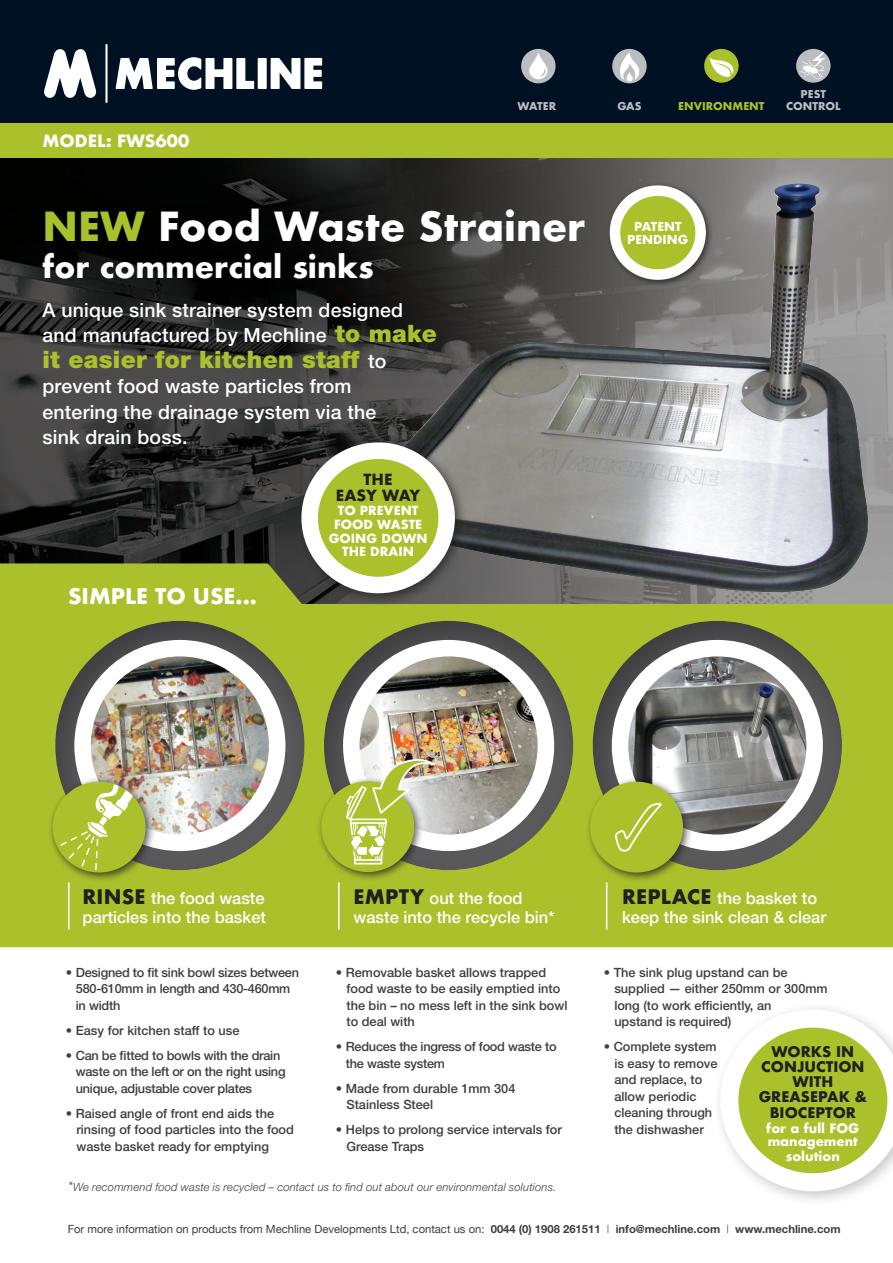
<style>
.page{position:relative;width:893px;height:1263px;background:#fff}
.page>*{position:absolute;margin:0;border:0;box-sizing:border-box;transform-origin:0 0}
.t1{font:700 39px "Futura";color:#fff}
.t2{font:700 30px "Futura";color:#fff}
.t3{font:900 24px "Helvetica Neue LT Pro";letter-spacing:.01em;color:#aac12c}
.t4{font:700 21px "Futura";color:#fff}
.t5{font:500 19.5px/25.5px "Helvetica Neue LT Std";letter-spacing:.01em;color:#fff}
.t6{font:500 16.5px/19.5px "Helvetica Neue LT Std";color:#fff}
.t7{font:700 16.5px "Futura";color:#fff}
.t8{font:700 15px/15.8px "Futura";color:#231f20;text-align:center}
.t9{font:700 14.25px/15.1px "Futura";color:#231f20;text-align:center}
.t10{font:500 12.75px/16.5px "Helvetica Neue LT Std";color:#3e3e3f}
.t11{font:500 12.75px/16.5px "Helvetica Neue LT Std";letter-spacing:-.02em;color:#3e3e3f}
.t12{font:700 12.75px/13.8px "Futura";color:#fff;text-align:center}
.t13{font:700 12.3px/13.8px "Futura";color:#fff;text-align:center}
.t14{font:700 12px/13.8px "Futura";color:#fff;text-align:center}
.t15{font:11.25px "Helvetica Neue";color:#3e3e3f}
.Lv4_Subheadings__gre{font:italic 300 11.25px "Helvetica Neue";letter-spacing:.015em;color:#3e3e3f}
.t16{font:700 10.5px/12.6px "Futura";color:#bcbdc0;text-align:center}
.t17{font:700 10.5px "Futura";color:#aac12c}
.s1{color:#aac12c}
.s2{font-family:"Helvetica Neue LT Pro";font-weight:900;font-size:24px;color:#aac12c}
.s3{font-family:"Helvetica Neue LT Std";font-weight:500;font-size:19.5px;color:#fff}
.s4{font-family:"Futura";font-weight:700;font-size:19.5px;color:#231f20}
.s5{font-size:13.5px}
.s6{font-weight:700}
.s7{font-weight:300}
</style>
<div class="page">
<img style="left:0;top:158px;width:893px;height:405px">
<div style="left:0;top:563px;width:893px;height:384px;background:#aac12c"></div>
<div style="left:0;top:0;width:893px;height:158px;background:#001123"></div>
<svg style="left:116px;top:57px;width:138px;height:33px"></svg>
<div style="left:258px;top:58px;width:9px;height:31px;background:#fff"></div>
<svg style="left:271px;top:58px;width:51px;height:31px"></svg>
<hr style="left:105px;top:44px;width:3px;height:59px;background:#fff">
<svg style="left:44px;top:49px;width:53px;height:49px"></svg>
<div style="left:0;top:123px;width:893px;height:34px;background:#aac12c"></div>
<svg style="left:612px;top:49px;width:35px;height:34px"></svg>
<svg style="left:616px;top:52px;width:27px;height:31px"></svg>
<div style="left:704px;top:49px;width:35px;height:34px;background:#aac12c;border-radius:50%"></div>
<svg style="left:709px;top:57px;width:25px;height:20px"></svg>
<svg style="left:796px;top:49px;width:35px;height:34px"></svg>
<svg style="left:799px;top:52px;width:26px;height:28px"></svg>
<div style="left:521px;top:49px;width:35px;height:34px;background:#bcbdc0;border-radius:50%"></div>
<svg style="left:529px;top:53px;width:18px;height:26px"></svg>
<img style="left:370px;top:184px;width:498px;height:410px">
<hr style="left:68px;top:882px;width:2px;height:48px;background:#fff">
<hr style="left:338px;top:882px;width:2px;height:48px;background:#fff">
<hr style="left:606px;top:882px;width:1px;height:48px;background:#fff">
<div style="left:55px;top:620px;width:252px;height:252px;background:#231f20;opacity:.5"></div>
<img style="left:83px;top:652px;width:194px;height:191px">
<div style="left:74px;top:640px;width:211px;height:211px;border:16px solid #fff;border-radius:50%"></div>
<div style="left:592px;top:620px;width:252px;height:252px;background:#231f20;opacity:.5"></div>
<img style="left:627px;top:655px;width:180px;height:181px">
<div style="left:612px;top:640px;width:211px;height:211px;border:16px solid #fff;border-radius:50%"></div>
<div style="left:323px;top:620px;width:252px;height:252px;background:#231f20;opacity:.5"></div>
<img style="left:351px;top:655px;width:195px;height:181px">
<div style="left:343px;top:640px;width:211px;height:211px;border:16px solid #fff;border-radius:50%"></div>
<div style="left:606px;top:181px;width:108px;height:107px;background:#231f20;opacity:.75"></div>
<svg style="left:615px;top:191px;width:86px;height:84px;background:#b5c949"></svg>
<div style="left:610px;top:185px;width:96px;height:95px;border:10px solid #fff;border-radius:50%"></div>
<div style="left:295px;top:436px;width:173px;height:170px;background:#231f20;opacity:.75"></div>
<div style="left:310px;top:451px;width:137px;height:134px;background:#aac12c;border-radius:50%"></div>
<div style="left:301px;top:442px;width:154px;height:151px;border:16px solid #fff;border-radius:50%"></div>
<div style="left:47px;top:776px;width:108px;height:106px;background:#231f20;opacity:.75"></div>
<div style="left:53px;top:782px;width:93px;height:90px;background:#aac12c;border-radius:50%"></div>
<svg style="left:60px;top:782px;width:85px;height:88px"></svg>
<div style="left:316px;top:776px;width:108px;height:106px;background:#231f20;opacity:.75"></div>
<div style="left:321px;top:781px;width:93px;height:91px;background:#aac12c;border-radius:50%"></div>
<div style="left:585px;top:776px;width:108px;height:106px;background:#231f20;opacity:.75"></div>
<div style="left:590px;top:782px;width:93px;height:90px;background:#aac12c;border-radius:50%"></div>
<svg style="left:615px;top:802px;width:47px;height:50px"></svg>
<div style="left:354px;top:859px;width:28px;height:5px;border:2px solid #fff"></div>
<svg style="left:346px;top:757px;width:104px;height:105px"></svg>
<div style="left:712px;top:1001px;width:181px;height:207px;background:#231f20;opacity:.25"></div>
<svg style="left:720px;top:1009px;width:173px;height:182px"></svg>
<p class="t7" style="left:43px;top:129px;width:148px">MODEL: FWS600</p>
<p class="t16" style="left:517px;top:100px;width:40px">WATER</p>
<p class="t16" style="left:617px;top:100px;width:26px">GAS</p>
<p class="t17" style="left:678px;top:99px;width:88px">ENVIRONMENT</p>
<p class="t16" style="left:786px;top:88px;width:56px">PEST<br>CONTROL</p>
<p class="t1" style="left:43px;top:198px;width:544px"><span class="s1">NEW</span> Food Waste Strainer</p>
<p class="t2" style="left:43px;top:245px;width:333px">for commercial sinks</p>
<p class="t5" style="left:43px;top:297px;width:396px">A unique sink strainer system designed and manufactured by Mechline <span class="s2">to make</span></p>
<p class="t3" style="left:43px;top:345px;width:345px">it easier for kitchen staff <span class="s3">to</span></p>
<p class="t5" style="left:43px;top:373px;width:335px">prevent food waste particles from entering the drainage system via the sink drain boss.</p>
<p class="t4" style="left:68px;top:581px;width:190px">SIMPLE TO USE...</p>
<p class="t8" style="left:336px;top:472px;width:86px">THE<br>EASY WAY</p>
<p class="t13" style="left:329px;top:503px;width:100px">TO PREVENT<br>FOOD WASTE<br>GOING DOWN<br>THE DRAIN</p>
<p class="t14" style="left:627px;top:219px;width:63px">PATENT<br>PENDING</p>
<p class="t6" style="left:83px;top:888px;width:185px"><span class="s4">RINSE</span> the food waste particles into the basket</p>
<p class="t6" style="left:354px;top:888px;width:202px"><span class="s4">EMPTY</span> out the food waste into the recycle bin*</p>
<p class="t6" style="left:622px;top:888px;width:206px"><span class="s4">REPLACE</span> the basket to keep the sink clean &amp; clear</p>
<p class="t11" style="left:76px;top:964px;width:225px;text-indent:-10px">• Designed to fit sink bowl sizes between<br>580-610mm in length and 430-460mm in width</p>
<p class="t10" style="left:66px;top:1022px;width:175px">• Easy for kitchen staff to use</p>
<p class="t11" style="left:76px;top:1047px;width:211px;text-indent:-10px">• Can be fitted to bowls with the drain waste on the left or on the right using unique, adjustable cover plates</p>
<p class="t10" style="left:76px;top:1105px;width:219px;text-indent:-11px">• Raised angle of front end aids the rinsing of food particles into the food waste basket ready for emptying</p>
<p class="t10" style="left:346px;top:964px;width:223px;text-indent:-11px">• Removable basket allows trapped food waste to be easily emptied into the bin – no mess left in the sink bowl to deal with</p>
<p class="t11" style="left:346px;top:1038px;width:212px;text-indent:-10px">• Reduces the ingress of food waste to the waste system</p>
<p class="t10" style="left:346px;top:1080px;width:171px;text-indent:-11px">• Made from durable 1mm 304<br>Stainless Steel</p>
<p class="t10" style="left:346px;top:1121px;width:217px;text-indent:-11px">• Helps to prolong service intervals for<br>Grease Traps</p>
<p class="Lv4_Subheadings__gre" style="left:68px;top:1180px;width:490px"><span class="s5">*</span>We recommend food waste is recycled – contact us to find out about our environmental solutions.</p>
<p class="t10" style="left:614px;top:964px;width:215px;text-indent:-11px">• The sink plug upstand can be supplied — either 250mm or 300mm long (to work efficiently, an<br>upstand is required)</p>
<p class="t10" style="left:614px;top:1038px;width:105px;text-indent:-10px">• Complete system is easy to remove and replace, to allow periodic cleaning through the dishwasher</p>
<p class="t9" style="left:759px;top:1044px;width:110px">WORKS IN<br>CONJUCTION<br>WITH<br>GREASEPAK &amp;<br>BIOCEPTOR</p>
<p class="t12" style="left:766px;top:1121px;width:95px">for a full FOG management solution</p>
<p class="t15" style="left:68px;top:1221px;width:774px">For more information on products from Mechline Developments Ltd, contact us on: <span class="s6">0044 (0) 1908 261511</span> <span class="s7">|</span> <span class="s6">info@mechline.com</span> <span class="s7">|</span> <span class="s6">www.mechline.com</span></p>
</div>
